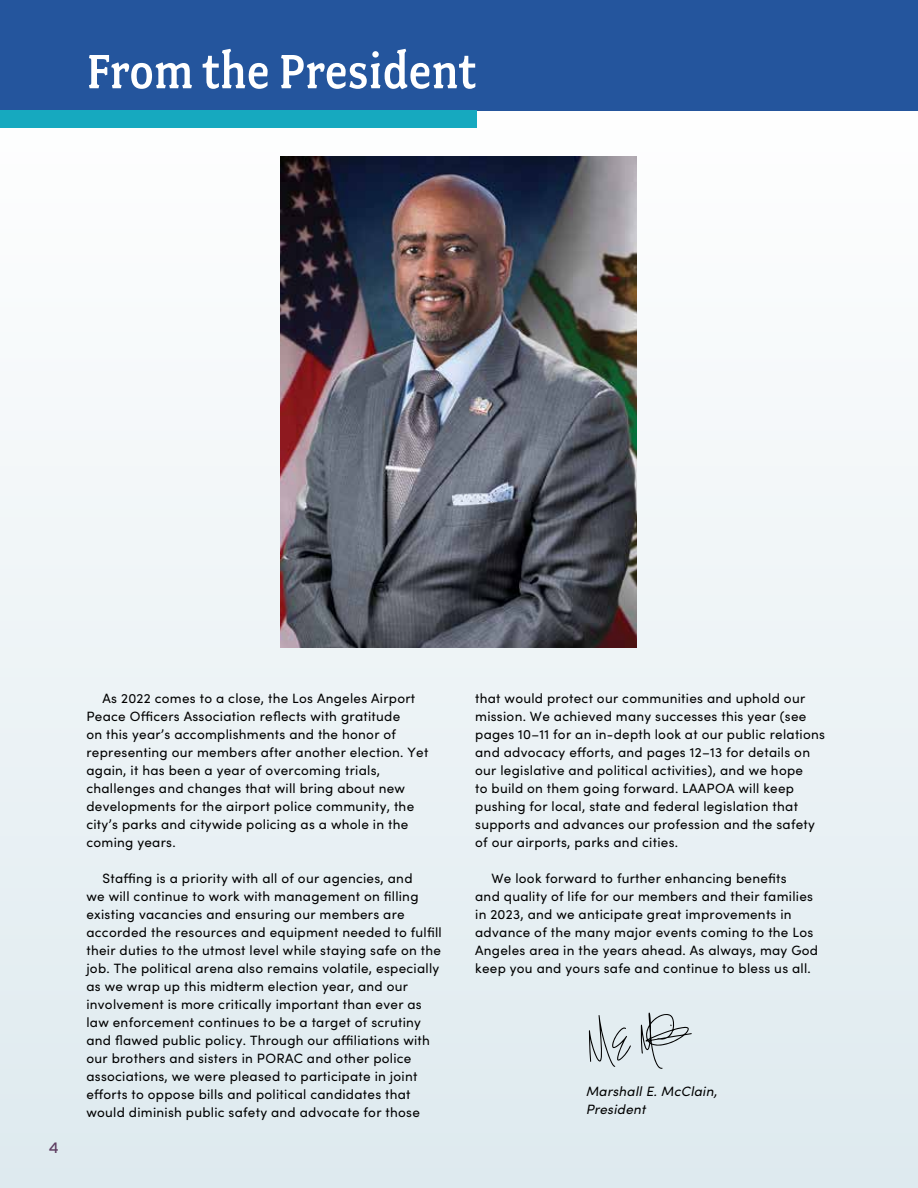
<style>
.page{position:relative;width:918px;height:1188px;background:#fff}
.page>*{position:absolute;margin:0;border:0;box-sizing:border-box;transform-origin:0 0}
.t1{font:500 54px "Fairplex Narrow OT";color:#fff}
.t2{font:15px "Interstate";color:#5e3d61}
.t3{font:13.5px/18px "Sofia Pro";letter-spacing:.02em;color:#000}
.t4{font:italic 13.5px/18px "Sofia Pro";letter-spacing:.02em;color:#000}
</style>
<div class="page">
<div style="left:0;top:104px;width:918px;height:1084px;background:linear-gradient(to bottom,#fcfcfc,#dfebef)"></div>
<div style="left:0;top:0;width:918px;height:110px;background:#24559d"></div>
<div style="left:0;top:110px;width:477px;height:17px;background:#16a9bf"></div>
<svg style="left:589px;top:1015px;width:42px;height:52px;background:#c8d1d5"></svg>
<svg style="left:641px;top:1013px;width:51px;height:56px;background:#c6cfd3"></svg>
<img style="left:281px;top:156px;width:355px;height:492px">
<h1 class="t1" style="left:86px;top:41px;width:392px">From the President</h1>
<p class="t2" style="left:49px;top:1139px;width:12px">4</p>
<p class="t3" style="left:86px;top:689px;width:344px;text-indent:16px">As 2022 comes to a close, the Los Angeles Airport Peace Officers Association reflects with gratitude<br>on this year’s accomplishments and the honor of representing our members after another election. Yet again, it has been a year of overcoming trials, challenges and changes that will bring about new developments for the airport police community, the city’s parks and citywide policing as a whole in the coming years.</p>
<p class="t3" style="left:86px;top:869px;width:357px;text-indent:16px">Staffing is a priority with all of our agencies, and<br>we will continue to work with management on filling existing vacancies and ensuring our members are accorded the resources and equipment needed to fulfill their duties to the utmost level while staying safe on the job. The political arena also remains volatile, especially as we wrap up this midterm election year, and our involvement is more critically important than ever as law enforcement continues to be a target of scrutiny and flawed public policy. Through our affiliations with our brothers and sisters in PORAC and other police associations, we were pleased to participate in joint efforts to oppose bills and political candidates that would diminish public safety and advocate for those</p>
<p class="t3" style="left:475px;top:689px;width:351px">that would protect our communities and uphold our mission. We achieved many successes this year (see pages 10–11 for an in-depth look at our public relations and advocacy efforts, and pages 12–13 for details on our legislative and political activities), and we hope<br>to build on them going forward. LAAPOA will keep pushing for local, state and federal legislation that supports and advances our profession and the safety of our airports, parks and cities.</p>
<p class="t3" style="left:475px;top:869px;width:344px;text-indent:16px">We look forward to further enhancing benefits<br>and quality of life for our members and their families in 2023, and we anticipate great improvements in advance of the many major events coming to the Los Angeles area in the years ahead. As always, may God keep you and yours safe and continue to bless us all.</p>
<p class="t4" style="left:586px;top:1082px;width:133px">Marshall E. McClain,<br>President</p>
</div>
